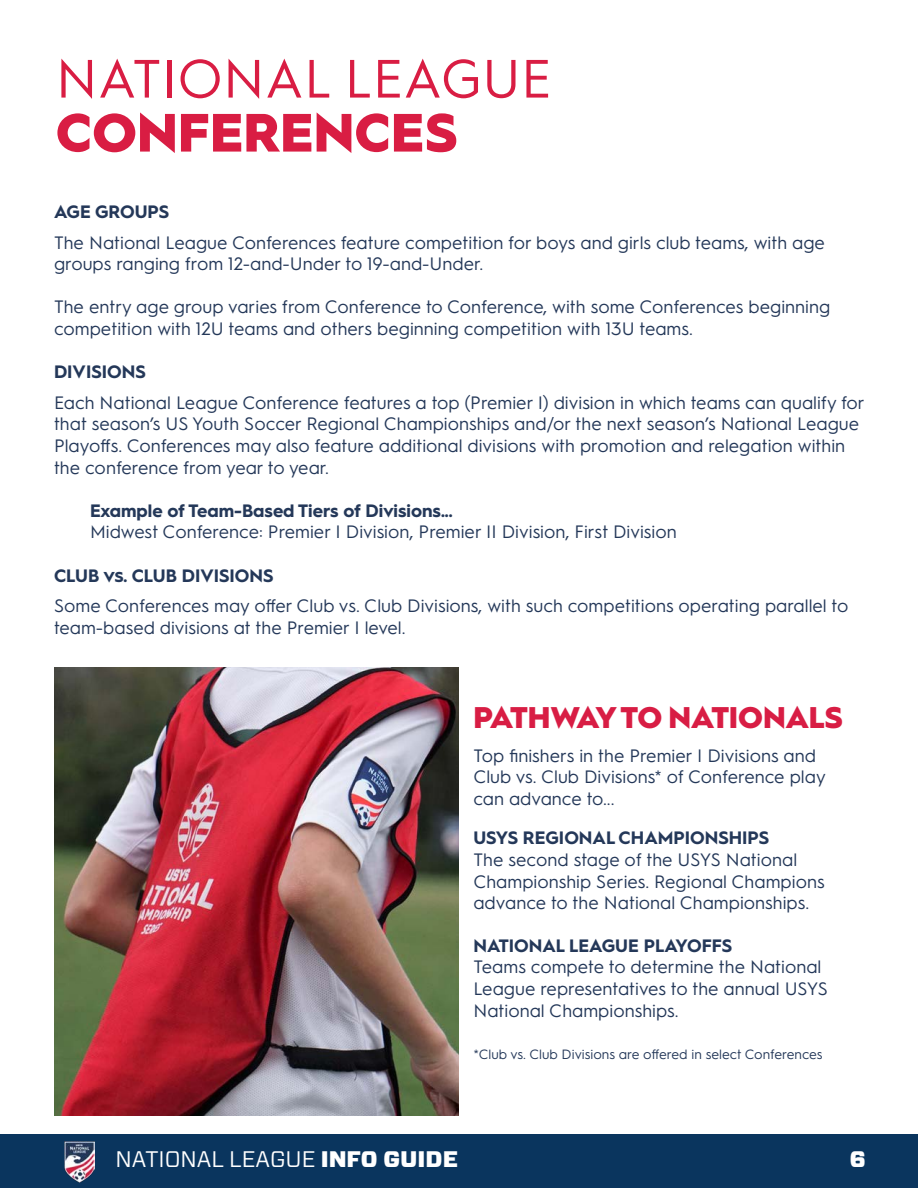
<style>
.page{position:relative;width:918px;height:1188px;background:#fff}
.page>*{position:absolute;margin:0;border:0;box-sizing:border-box;transform-origin:0 0}
.t1{font:54px "Hurme Geometric Sans 1";color:#d91d43}
.t2{font:900 54px "Hurme Geometric Sans 1";color:#d91d43}
.t3{font:900 30px "Hurme Geometric Sans 1";color:#d81d44}
.t4{font:22.5px "Forza";color:#fff}
.t5{font:900 22.5px "Forza";color:#fff}
.t6{font:18px/21.6px "Hurme Geometric Sans 1";color:#243859}
.t7{font:700 18px "Hurme Geometric Sans 1";color:#243859}
.t8{font:13.5px "Hurme Geometric Sans 1";color:#243859}
.s1{font-weight:900}
</style>
<div class="page">
<img style="left:54px;top:668px;width:405px;height:448px">
<div style="left:0;top:1134px;width:918px;height:54px;background:#0a355e"></div>
<img style="left:64px;top:1141px;width:30px;height:42px">
<p class="t1" style="left:56px;top:41px;width:497px">NATIONAL LEAGUE</p>
<p class="t2" style="left:56px;top:95px;width:403px">CONFERENCES</p>
<p class="t7" style="left:54px;top:199px;width:117px">AGE GROUPS</p>
<p class="t6" style="left:54px;top:230px;width:773px">The National League Conferences feature competition for boys and girls club teams, with age groups ranging from 12-and-Under to 19-and-Under.</p>
<p class="t6" style="left:54px;top:295px;width:778px">The entry age group varies from Conference to Conference, with some Conferences beginning competition with 12U teams and others beginning competition with 13U teams.</p>
<p class="t7" style="left:54px;top:359px;width:93px">DIVISIONS</p>
<p class="t6" style="left:54px;top:390px;width:812px">Each National League Conference features a top (Premier I) division in which teams can qualify for that season’s US Youth Soccer Regional Championships and/or the next season’s National League Playoffs. Conferences may also feature additional divisions with promotion and relegation within the conference from year to year.</p>
<p class="t7" style="left:90px;top:498px;width:364px">Example of Team-Based Tiers of Divisions...</p>
<p class="t6" style="left:90px;top:520px;width:588px">Midwest Conference: Premier I Division, Premier II Division, First Division</p>
<p class="t7" style="left:54px;top:563px;width:221px">CLUB vs. CLUB DIVISIONS</p>
<p class="t6" style="left:54px;top:594px;width:796px">Some Conferences may offer Club vs. Club Divisions, with such competitions operating parallel to team-based divisions at the Premier I level.</p>
<p class="t3" style="left:473px;top:696px;width:371px">PATHWAY TO NATIONALS</p>
<p class="t6" style="left:473px;top:743px;width:344px">Top finishers in the Premier I Divisions and</p>
<p class="t6" style="left:473px;top:765px;width:354px">Club vs. Club Divisions* of Conference play</p>
<p class="t6" style="left:473px;top:787px;width:143px">can advance to...</p>
<p class="t7" style="left:473px;top:825px;width:297px">USYS REGIONAL CHAMPIONSHIPS</p>
<p class="t6" style="left:473px;top:848px;width:353px">The second stage of the USYS National<br>Championship Series. Regional Champions advance to the National Championships.</p>
<p class="t7" style="left:473px;top:933px;width:260px">NATIONAL LEAGUE PLAYOFFS</p>
<p class="t6" style="left:473px;top:955px;width:356px">Teams compete to determine the National<br>League representatives to the annual USYS<br>National Championships.</p>
<p class="t8" style="left:473px;top:1044px;width:351px">*Club vs. Club Divisions are offered in select Conferences</p>
<p class="t4" style="left:116px;top:1144px;width:344px">NATIONAL LEAGUE <span class="s1">INFO GUIDE</span></p>
<p class="t5" style="left:850px;top:1144px;width:17px">6</p>
</div>
